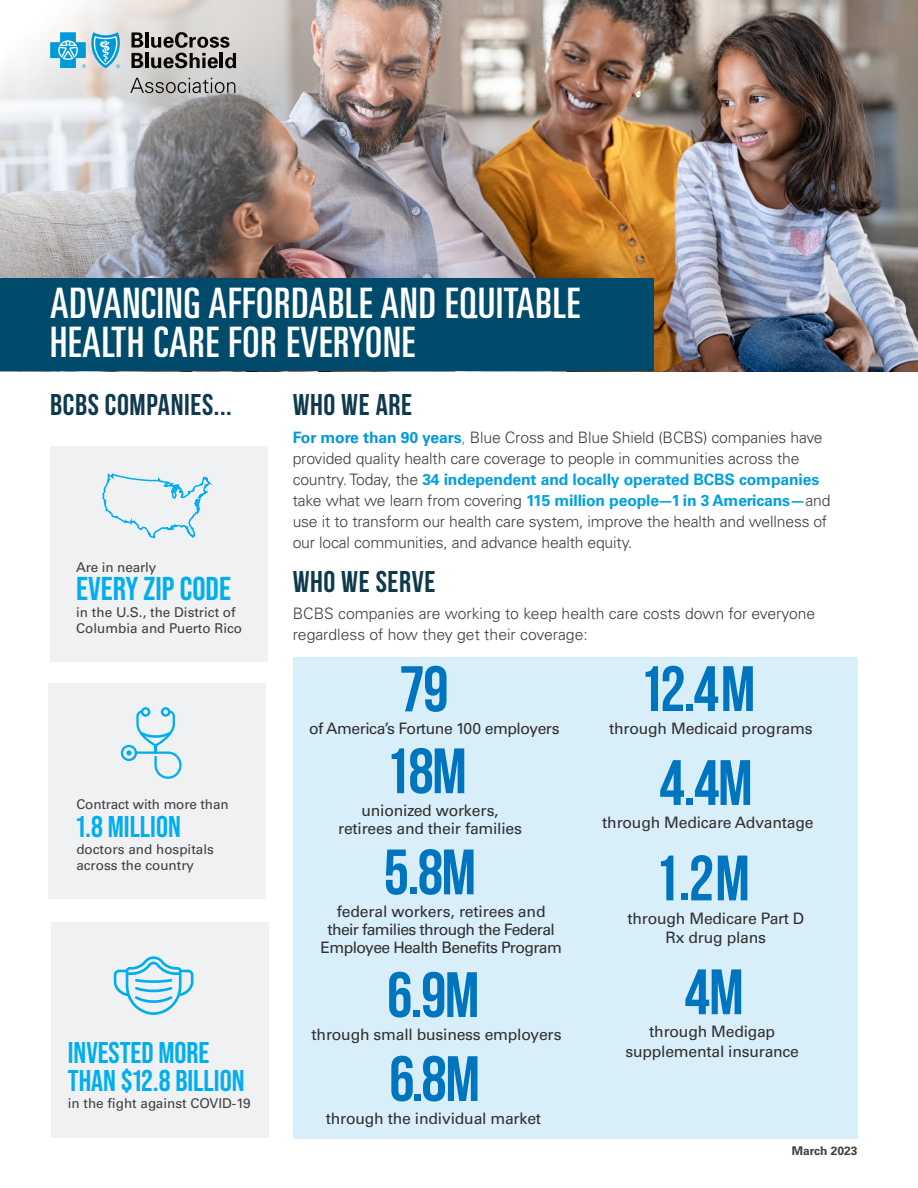
<style>
.page{position:relative;width:918px;height:1188px;background:#fff}
.page>*{position:absolute;margin:0;border:0;box-sizing:border-box;transform-origin:0 0}
.t1{font:64.5px "Bebas Neue";color:#0075bf}
.t2{font:64.05px "Bebas Neue";letter-spacing:-.02em;color:#0075bf}
.Page_Title{font:42px/39px "Univers LT Pro Ult Cond";letter-spacing:.02em;color:#fff}
.Body_Copy{font:700 33px "Bebas Neue Pro";color:#00aeef}
.Body_Copy-2{font:700 30px/28.5px "Bebas Neue Pro";color:#00aeef}
.Exhibit{font:30px "Bebas Neue";letter-spacing:.02em;color:#0f3a4e}
.Body_Copy-3{font:300 15.75px/21px "Univers LT Pro 45";letter-spacing:-.01em;color:#3e3e3f}
.t3{font:15.75px/19.5px "Univers LT Pro 55 Roman";letter-spacing:-.015em;color:#312f30;text-align:center}
.t4{font:15.75px/18px "Univers LT Pro 55 Roman";letter-spacing:-.04em;color:#312f30;text-align:center}
.Body_Copy-4{font:13.5px/16.5px "Univers LT Pro 55 Roman";color:#3e3e3f}
.t5{font:700 12px "Univers LT Pro 65";color:#3e3e3f}
.s1{font-family:"Univers LT Pro 65";font-weight:700;color:#009ada}
.s2{color:#00a1dd}
.s3{font-family:"Univers LT Pro 65";font-weight:700;color:#00a1dd}
</style>
<div class="page">
<div style="left:293px;top:657px;width:564px;height:481px;background:#d8effa"></div>
<img style="left:0;top:0;width:917px;height:371px">
<div style="left:0;top:279px;width:654px;height:92px;background:#004b6c"></div>
<hr style="left:145px;top:32px;width:4px;height:16px;background:#0a0604">
<svg style="left:132px;top:32px;width:11px;height:36px"></svg>
<hr style="left:145px;top:53px;width:4px;height:15px;background:#0a0604">
<svg style="left:151px;top:32px;width:85px;height:36px;background:#8d8b89"></svg>
<svg style="left:130px;top:78px;width:105px;height:15px;background:#a2a1a0"></svg>
<svg style="left:50px;top:32px;width:71px;height:36px;background:#76c2e1"></svg>
<div style="left:50px;top:446px;width:218px;height:216px;background:#f0f1f2"></div>
<svg style="left:102px;top:473px;width:111px;height:66px"></svg>
<div style="left:48px;top:683px;width:218px;height:216px;background:#f0f1f2"></div>
<svg style="left:121px;top:707px;width:61px;height:72px"></svg>
<div style="left:51px;top:922px;width:218px;height:216px;background:#f0f1f2"></div>
<svg style="left:114px;top:956px;width:80px;height:59px"></svg>
<p class="Page_Title" style="left:50px;top:281px;width:531px">ADVANCING AFFORDABLE AND EQUITABLE<br>HEALTH CARE FOR EVERYONE</p>
<p class="Exhibit" style="left:50px;top:389px;width:183px">BCBS COMPANIES...</p>
<p class="Body_Copy-4" style="left:76px;top:558px;width:82px">Are in nearly</p>
<p class="Body_Copy" style="left:76px;top:570px;width:156px">EVERY ZIP CODE</p>
<p class="Body_Copy-4" style="left:76px;top:603px;width:167px">in the U.S., the District of<br>Columbia and Puerto Rico</p>
<p class="Body_Copy-4" style="left:76px;top:795px;width:154px">Contract with more than</p>
<p class="Body_Copy-2" style="left:76px;top:812px;width:106px">1.8 MILLION</p>
<p class="Body_Copy-4" style="left:76px;top:840px;width:139px">doctors and hospitals across the country</p>
<p class="Body_Copy-2" style="left:68px;top:1037px;width:178px">INVESTED MORE<br>THAN $12.8 BILLION</p>
<p class="Body_Copy-4" style="left:68px;top:1094px;width:184px">in the fight against COVID-19</p>
<p class="Exhibit" style="left:293px;top:389px;width:121px">WHO WE ARE</p>
<p class="Body_Copy-3" style="left:293px;top:427px;width:539px"><span class="s1">For more than 90 years</span><span class="s2">,</span> Blue Cross and Blue Shield (BCBS) companies have provided quality health care coverage to people in communities across the country. Today, the <span class="s3">34 independent and locally operated BCBS companies </span>take what we learn from covering <span class="s3">115 million people—1 in 3 Americans—</span>and use it to transform our health care system, improve the health and wellness of our local communities, and advance health equity.</p>
<p class="Exhibit" style="left:293px;top:565px;width:144px">WHO WE SERVE</p>
<p class="Body_Copy-3" style="left:293px;top:603px;width:524px">BCBS companies are working to keep health care costs down for everyone regardless of how they get their coverage:</p>
<p class="t1" style="left:399px;top:654px;width:51px">79</p>
<p class="t3" style="left:309px;top:718px;width:252px">of America’s Fortune 100 employers</p>
<p class="t2" style="left:385px;top:736px;width:84px">18M</p>
<p class="t3" style="left:338px;top:801px;width:185px;line-height:18px">unionized workers, retirees and their families</p>
<p class="t2" style="left:384px;top:837px;width:94px">5.8M</p>
<p class="t4" style="left:321px;top:902px;width:243px">federal workers, retirees and their families through the Federal<br>Employee Health Benefits Program</p>
<p class="t2" style="left:387px;top:960px;width:94px">6.9M</p>
<p class="t3" style="left:312px;top:1024px;width:252px">through small business employers</p>
<p class="t2" style="left:389px;top:1044px;width:92px">6.8M</p>
<p class="t3" style="left:326px;top:1108px;width:217px">through the individual market</p>
<p class="t2" style="left:639px;top:654px;width:118px">12.4M</p>
<p class="t3" style="left:609px;top:718px;width:205px">through Medicaid programs</p>
<p class="t2" style="left:659px;top:748px;width:95px">4.4M</p>
<p class="t3" style="left:602px;top:812px;width:213px">through Medicare Advantage</p>
<p class="t2" style="left:654px;top:843px;width:97px">1.2M</p>
<p class="t3" style="left:627px;top:908px;width:178px">through Medicare Part D<br>Rx drug plans</p>
<p class="t2" style="left:684px;top:957px;width:61px">4M</p>
<p class="t3" style="left:625px;top:1021px;width:175px">through Medigap supplemental insurance</p>
<p class="t5" style="left:792px;top:1142px;width:67px">March 2023</p>
</div>
